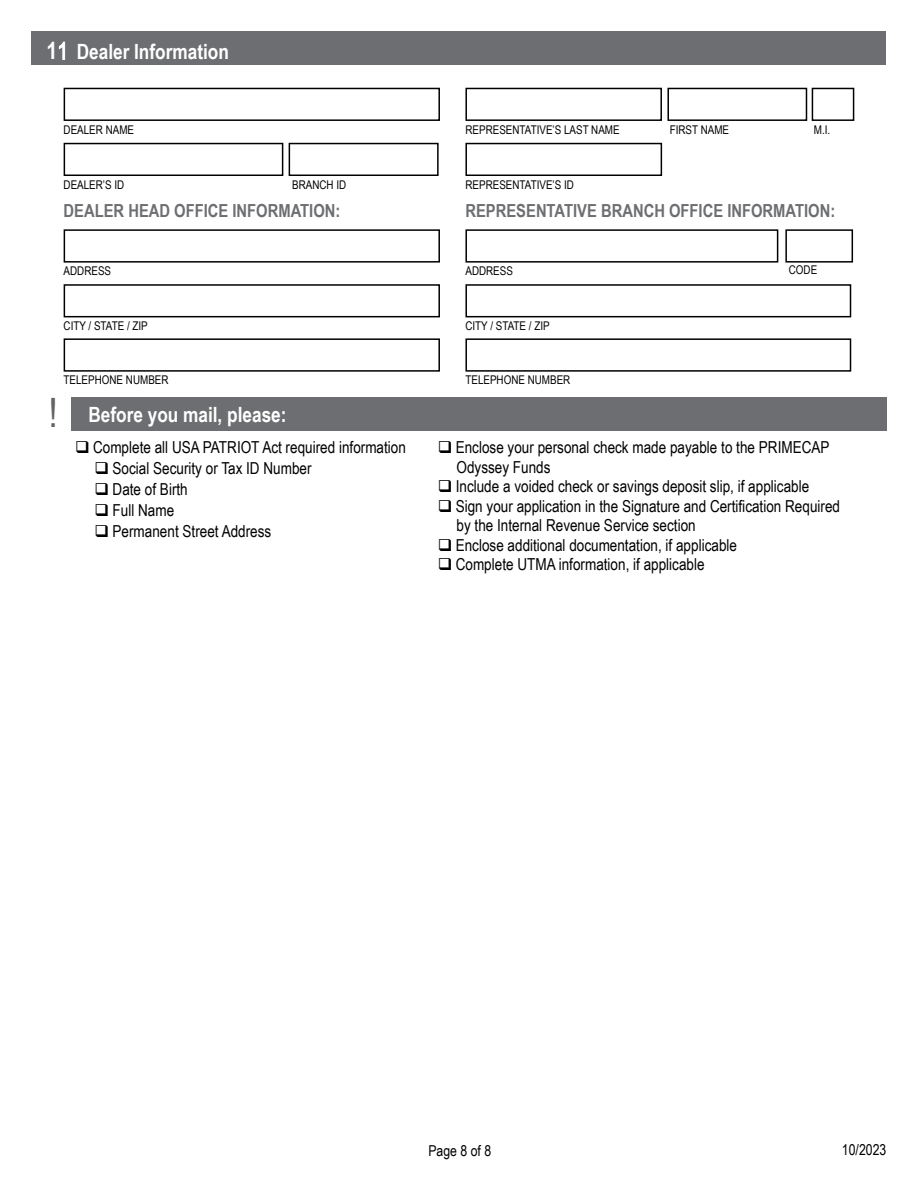
<style>
.page{position:relative;width:918px;height:1188px;background:#fff}
.page>*{position:absolute;margin:0;border:0;box-sizing:border-box;transform-origin:0 0}
.t1{font:40.5px "Arial Narrow";color:#636466}
.t2{font:700 21px "Arial Narrow";color:#fff}
.t3{font:700 18px "Arial Narrow";color:#6d6e71}
.t4{font:16.5px "Arial Narrow";color:#000}
.t5{font:15px "Arial Narrow";color:#000}
.t6{font:12px "Arial Narrow";color:#000}
.s1{font-size:24px}
.s2{font-weight:400;font-size:24px}
</style>
<div class="page">
<div style="left:64px;top:88px;width:376px;height:33px;border:2px solid #000"></div>
<div style="left:64px;top:143px;width:219px;height:33px;border:2px solid #000"></div>
<div style="left:289px;top:143px;width:150px;height:33px;border:2px solid #000"></div>
<div style="left:64px;top:229px;width:376px;height:34px;border:2px solid #000"></div>
<div style="left:465px;top:229px;width:313px;height:34px;border:2px solid #000"></div>
<div style="left:785px;top:229px;width:68px;height:34px;border:2px solid #000"></div>
<div style="left:64px;top:284px;width:376px;height:33px;border:2px solid #000"></div>
<div style="left:465px;top:284px;width:386px;height:33px;border:2px solid #000"></div>
<div style="left:64px;top:338px;width:376px;height:34px;border:2px solid #000"></div>
<div style="left:465px;top:338px;width:386px;height:34px;border:2px solid #000"></div>
<div style="left:465px;top:143px;width:197px;height:33px;border:2px solid #000"></div>
<div style="left:812px;top:88px;width:42px;height:33px;border:2px solid #000"></div>
<div style="left:465px;top:88px;width:197px;height:33px;border:2px solid #000"></div>
<div style="left:667px;top:88px;width:140px;height:33px;border:2px solid #000"></div>
<div style="left:71px;top:397px;width:815px;height:34px;background:#6d6e71"></div>
<div style="left:32px;top:32px;width:854px;height:33px;background:#6d6e71"></div>
<p class="t2" style="left:46px;top:35px;width:184px"><span class="s1">1</span><span class="s2">1</span> Dealer Information</p>
<p class="t6" style="left:64px;top:121px;width:72px">DEALER NAME</p>
<p class="t6" style="left:465px;top:121px;width:156px">REPRESENTATIVE’S LAST NAME</p>
<p class="t6" style="left:670px;top:121px;width:61px">FIRST NAME</p>
<p class="t6" style="left:64px;top:176px;width:62px">DEALER’S ID</p>
<p class="t6" style="left:292px;top:176px;width:56px">BRANCH ID</p>
<p class="t6" style="left:465px;top:176px;width:110px">REPRESENTATIVE’S ID</p>
<p class="t6" style="left:814px;top:121px;width:18px">M.I.</p>
<p class="t3" style="left:64px;top:197px;width:278px">DEALER HEAD OFFICE INFORMATION:</p>
<p class="t3" style="left:465px;top:197px;width:371px">REPRESENTATIVE BRANCH OFFICE INFORMATION:</p>
<p class="t6" style="left:64px;top:262px;width:49px">ADDRESS</p>
<p class="t6" style="left:465px;top:262px;width:49px">ADDRESS</p>
<p class="t6" style="left:64px;top:317px;width:86px">CITY / STATE / ZIP</p>
<p class="t6" style="left:465px;top:317px;width:86px">CITY / STATE / ZIP</p>
<p class="t6" style="left:64px;top:371px;width:106px">TELEPHONE NUMBER</p>
<p class="t6" style="left:465px;top:371px;width:106px">TELEPHONE NUMBER</p>
<p class="t1" style="left:49px;top:383px;width:11px">!</p>
<p class="t2" style="left:88px;top:398px;width:200px">Before you mail, please:</p>
<p class="t6" style="left:789px;top:261px;width:30px">CODE</p>
<p class="t4" style="left:75px;top:435px;width:332px">❑ Complete all USA PATRIOT Act required information</p>
<p class="t4" style="left:95px;top:456px;width:219px">❑ Social Security or Tax ID Number</p>
<p class="t4" style="left:95px;top:477px;width:95px">❑ Date of Birth</p>
<p class="t4" style="left:95px;top:498px;width:81px">❑ Full Name</p>
<p class="t4" style="left:95px;top:519px;width:178px">❑ Permanent Street Address</p>
<p class="t4" style="left:438px;top:435px;width:393px">❑ Enclose your personal check made payable to the PRIMECAP</p>
<p class="t4" style="left:457px;top:455px;width:96px">Odyssey Funds</p>
<p class="t4" style="left:438px;top:474px;width:373px">❑ Include a voided check or savings deposit slip, if applicable</p>
<p class="t4" style="left:438px;top:494px;width:404px">❑ Sign your application in the Signature and Certification Required</p>
<p class="t4" style="left:457px;top:514px;width:241px">by the Internal Revenue Service section</p>
<p class="t4" style="left:438px;top:533px;width:301px">❑ Enclose additional documentation, if applicable</p>
<p class="t4" style="left:438px;top:553px;width:268px">❑ Complete UTMA information, if applicable</p>
<p class="t5" style="left:428px;top:1139px;width:64px">Page 8 of 8</p>
<p class="t5" style="left:842px;top:1138px;width:46px">10/2023</p>
</div>
